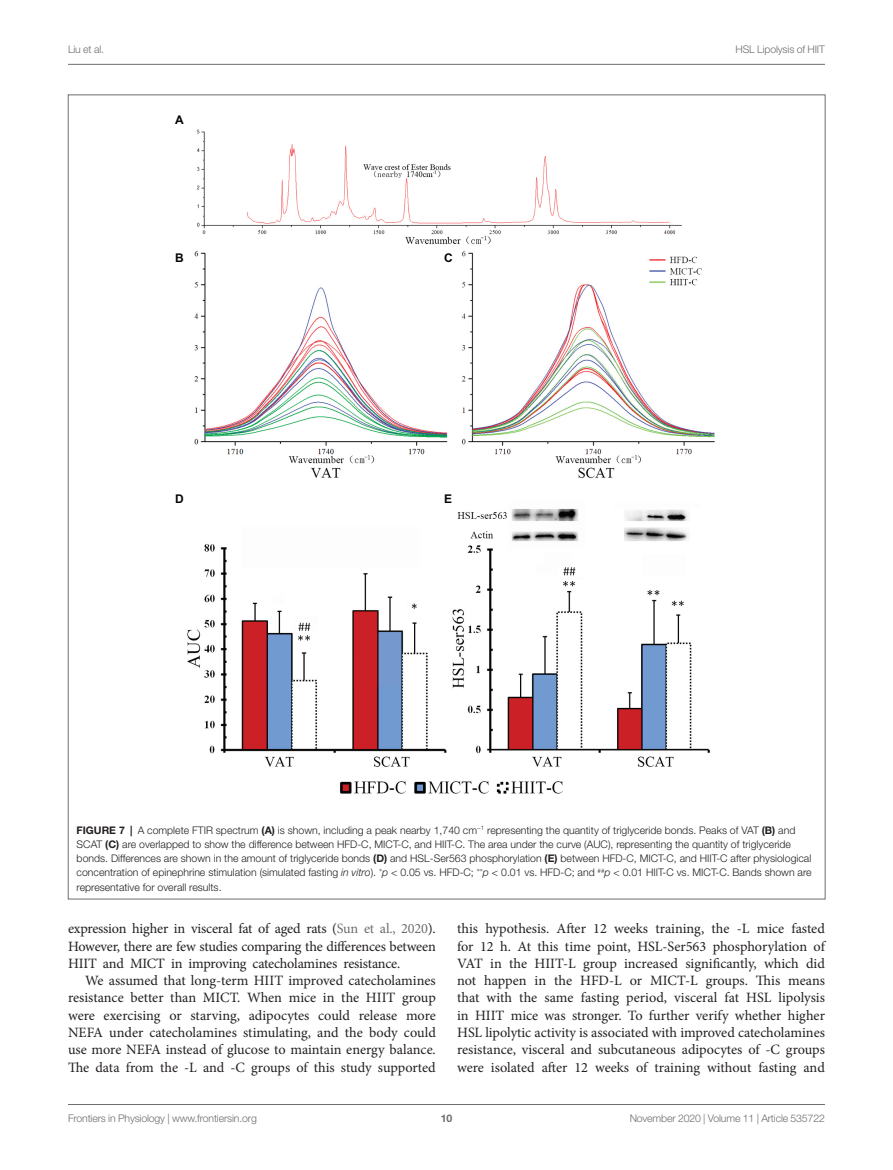
<style>
.page{position:relative;width:893px;height:1170px;background:#fff}
.page>*{position:absolute;margin:0;border:0;box-sizing:border-box;transform-origin:0 0}
.TEXT{font:14.25px/17.2px "Minion Pro";letter-spacing:-.005em;color:#231f20;text-align:justify}
.TEXT_FLUSH{font:14.25px/17.2px "Minion Pro";letter-spacing:-.015em;color:#231f20;text-align:justify}
.t1{font:700 12px "Arial";color:#040503}
.FIG_LEG{font:300 10.5px/14.2px "Helvetica Neue LT Std";color:#231f20}
.t2{font:300 10.5px "Helvetica Neue LT Std";letter-spacing:-.015em;color:#6c6d70}
.t3{font:700 10.5px "Helvetica Neue LT Std";color:#6c6d70}
.s1{font-weight:700}
.s2{font-style:italic}
.s3{color:#6c6d70}
</style>
<div class="page">
<hr style="left:68px;top:64px;width:757px;height:1px;background:#6c6d70">
<hr style="left:68px;top:1104px;width:757px;height:1px;background:#6c6d70">
<img style="left:187px;top:129px;width:528px;height:665px">
<p class="t2" style="left:68px;top:42px;width:38px">Liu et al.</p>
<p class="t2" style="left:736px;top:42px;width:91px">HSL Lipolysis of HIIT</p>
<p class="t1" style="left:175px;top:111px;width:10px">A</p>
<p class="t1" style="left:175px;top:249px;width:10px">B</p>
<p class="t1" style="left:444px;top:249px;width:10px">C</p>
<p class="t1" style="left:175px;top:491px;width:10px">D</p>
<p class="t1" style="left:444px;top:491px;width:10px">E</p>
<p class="FIG_LEG" style="left:77px;top:822px;width:736px"><span class="s1">FIGURE 7 |</span> A complete FTIR spectrum <span class="s1">(A)</span> is shown, including a peak nearby 1,740 cm<sup>−1</sup> representing the quantity of triglyceride bonds. Peaks of VAT <span class="s1">(B)</span> and SCAT <span class="s1">(C)</span> are overlapped to show the difference between HFD-C, MICT-C, and HIIT-C. The area under the curve (AUC), representing the quantity of triglyceride bonds. Differences are shown in the amount of triglyceride bonds <span class="s1">(D)</span> and HSL-Ser563 phosphorylation <span class="s1">(E)</span> between HFD-C, MICT-C, and HIIT-C after physiological concentration of epinephrine stimulation (simulated fasting <span class="s2">in vitro</span>). <sup>*</sup><span class="s2">p</span> &lt; 0.05 vs. HFD-C; <sup>**</sup><span class="s2">p</span> &lt; 0.01 vs. HFD-C; and <sup>##</sup><span class="s2">p</span> &lt; 0.01 HIIT-C vs. MICT-C. Bands shown are representative for overall results.</p>
<p class="TEXT_FLUSH" style="left:68px;top:920px;width:369px">expression higher in visceral fat of aged rats (<span class="s3">Sun et al., 2020</span>).<br>However, there are few studies comparing the differences between HIIT and MICT in improving catecholamines resistance.</p>
<p class="TEXT" style="left:68px;top:972px;width:369px;text-indent:17px">We assumed that long-term HIIT improved catecholamines resistance better than MICT. When mice in the HIIT group were exercising or starving, adipocytes could release more NEFA under catecholamines stimulating, and the body could use more NEFA instead of glucose to maintain energy balance.<br>The data from the -L and -C groups of this study supported</p>
<p class="TEXT" style="left:457px;top:920px;width:369px">this hypothesis. After 12 weeks training, the -L mice fasted for 12 h. At this time point, HSL-Ser563 phosphorylation of VAT in the HIIT-L group increased significantly, which did not happen in the HFD-L or MICT-L groups. This means that with the same fasting period, visceral fat HSL lipolysis in HIIT mice was stronger. To further verify whether higher HSL lipolytic activity is associated with improved catecholamines resistance, visceral and subcutaneous adipocytes of -C groups were isolated after 12 weeks of training without fasting and</p>
<p class="t2" style="left:68px;top:1111px;width:190px">Frontiers in Physiology | www.frontiersin.org</p>
<p class="t3" style="left:441px;top:1111px;width:13px">10</p>
<p class="t2" style="left:630px;top:1111px;width:197px">November 2020 | Volume 11 | Article 535722</p>
</div>
